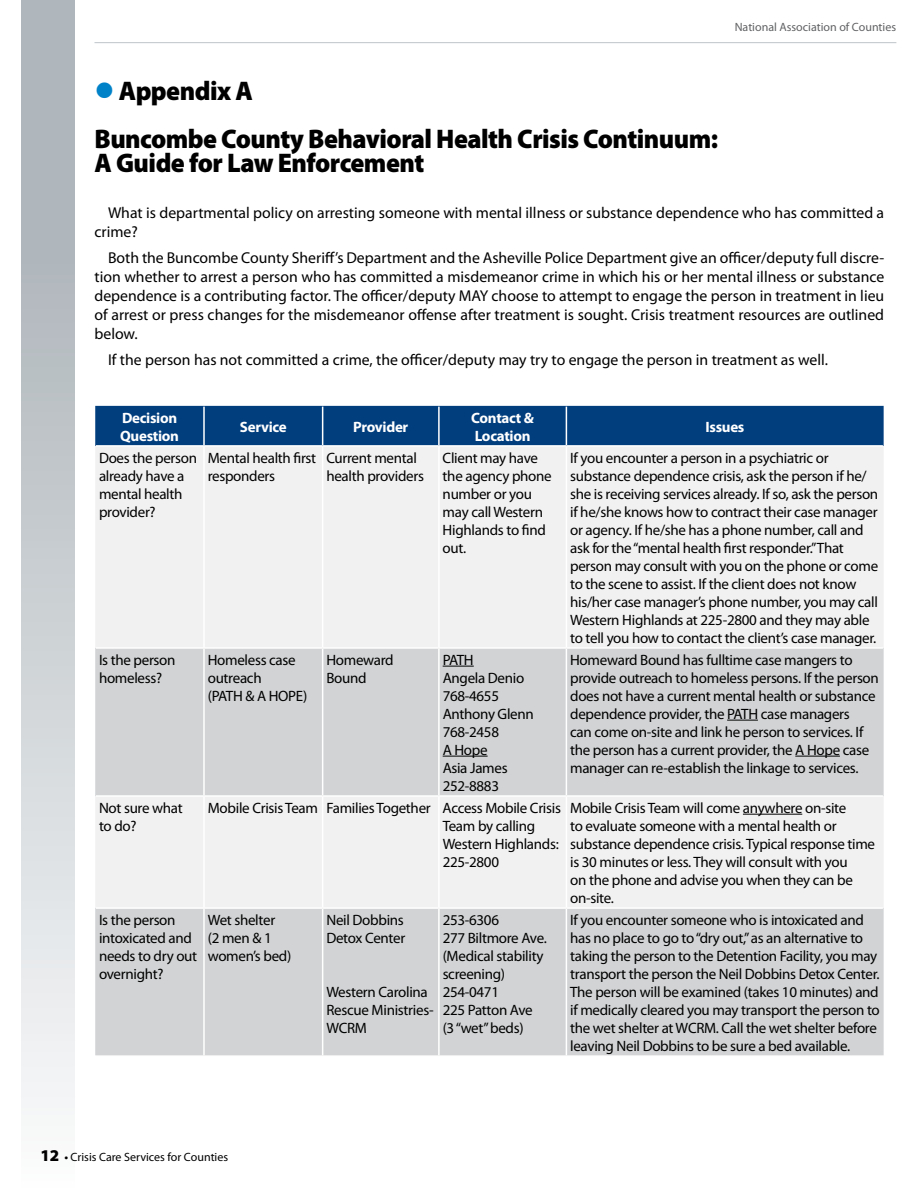
<style>
.page{position:relative;width:918px;height:1188px;background:#fff}
.page>*{position:absolute;margin:0;border:0;box-sizing:border-box;transform-origin:0 0}
.t1{font:900 27px/48px "Myriad Pro";letter-spacing:-.02em;color:#000;scale:.96 1}
.t2{font:15.75px/18.9px "Myriad Pro";color:#000}
.t3{font:15px/18px "Myriad Pro";letter-spacing:-.02em;color:#000}
.t4{font:700 15px/18px "Myriad Pro";letter-spacing:-.02em;color:#fff}
.t5{font:12px "Myriad Pro";color:#000}
.t6{font:12px "Myriad Pro";color:#616264}
.s1{font-weight:900;font-size:16.5px}
.s2{font-weight:600}
</style>
<div class="page">
<div style="left:21px;top:0;width:54px;height:1188px;background:linear-gradient(to bottom,#a3abb1,#f7f8f9)"></div>
<hr style="left:94px;top:42px;width:802px;height:1px;background:#bec5c9">
<div style="left:95px;top:406px;width:789px;height:40px;background:#003e7e"></div>
<div style="left:95px;top:446px;width:788px;height:202px;background:#f1f1f2"></div>
<svg style="left:95px;top:648px;width:789px;height:407px;fill:#d1d3d4"></svg>
<hr style="left:203px;top:407px;width:2px;height:38px;background:#fff">
<hr style="left:322px;top:407px;width:1px;height:38px;background:#fff">
<hr style="left:438px;top:407px;width:2px;height:38px;background:#fff">
<hr style="left:566px;top:407px;width:1px;height:38px;background:#fff">
<hr style="left:96px;top:445px;width:227px;height:2px;background:#fff">
<hr style="left:203px;top:447px;width:2px;height:200px;background:#fff">
<hr style="left:323px;top:445px;width:116px;height:2px;background:#fff">
<hr style="left:322px;top:447px;width:1px;height:200px;background:#fff">
<hr style="left:439px;top:445px;width:127px;height:2px;background:#fff">
<hr style="left:438px;top:447px;width:2px;height:200px;background:#fff">
<hr style="left:566px;top:445px;width:317px;height:2px;background:#fff">
<hr style="left:566px;top:447px;width:1px;height:200px;background:#fff">
<hr style="left:96px;top:647px;width:227px;height:2px;background:#fff">
<hr style="left:203px;top:649px;width:2px;height:146px;background:#fff">
<hr style="left:323px;top:647px;width:116px;height:2px;background:#fff">
<hr style="left:322px;top:649px;width:1px;height:146px;background:#fff">
<hr style="left:439px;top:647px;width:127px;height:2px;background:#fff">
<hr style="left:438px;top:649px;width:2px;height:146px;background:#fff">
<hr style="left:566px;top:647px;width:317px;height:2px;background:#fff">
<hr style="left:566px;top:649px;width:1px;height:146px;background:#fff">
<hr style="left:96px;top:795px;width:227px;height:2px;background:#fff">
<hr style="left:203px;top:797px;width:2px;height:110px;background:#fff">
<hr style="left:323px;top:795px;width:116px;height:2px;background:#fff">
<hr style="left:322px;top:797px;width:1px;height:110px;background:#fff">
<hr style="left:439px;top:795px;width:127px;height:2px;background:#fff">
<hr style="left:438px;top:797px;width:2px;height:110px;background:#fff">
<hr style="left:566px;top:795px;width:317px;height:2px;background:#fff">
<hr style="left:566px;top:797px;width:1px;height:110px;background:#fff">
<hr style="left:96px;top:907px;width:227px;height:2px;background:#fff">
<hr style="left:203px;top:909px;width:2px;height:146px;background:#fff">
<hr style="left:323px;top:907px;width:116px;height:2px;background:#fff">
<hr style="left:322px;top:909px;width:1px;height:146px;background:#fff">
<hr style="left:439px;top:907px;width:127px;height:2px;background:#fff">
<hr style="left:438px;top:909px;width:2px;height:146px;background:#fff">
<hr style="left:566px;top:907px;width:317px;height:2px;background:#fff">
<hr style="left:566px;top:909px;width:1px;height:146px;background:#fff">
<hr style="left:443px;top:666px;width:31px;height:1px;background:#000">
<hr style="left:443px;top:756px;width:45px;height:1px;background:#000">
<hr style="left:727px;top:720px;width:31px;height:1px;background:#000">
<hr style="left:795px;top:756px;width:45px;height:1px;background:#000">
<hr style="left:743px;top:814px;width:59px;height:1px;background:#000">
<p class="t6" style="left:735px;top:22px;width:163px">National Association of Counties</p>
<h1 class="t1" style="left:95px;top:69px;width:651px;text-indent:24px">Appendix A<br>Buncombe County Behavioral Health Crisis Continuum:</h1>
<h1 class="t1" style="left:95px;top:141px;width:345px">A Guide for Law Enforcement</h1>
<p class="t2" style="left:95px;top:204px;width:791px;text-indent:13px">What is departmental policy on arresting someone with mental illness or substance dependence who has committed a crime?</p>
<p class="t2" style="left:95px;top:249px;width:791px;text-align:justify;text-indent:13px">Both the Buncombe County Sheriff’s Department and the Asheville Police Department give an officer/deputy full discre&shy;tion whether to arrest a person who has committed a misdemeanor crime in which his or her mental illness or substance dependence is a contributing factor. The officer/deputy MAY choose to attempt to engage the person in treatment in lieu of arrest or press changes for the misdemeanor offense after treatment is sought. Crisis treatment resources are outlined below.</p>
<p class="t2" style="left:108px;top:351px;width:721px">If the person has not committed a crime, the officer/deputy may try to engage the person in treatment as well.</p>
<p class="t4" style="left:120px;top:409px;width:60px">Decision<br>Question</p>
<p class="t4" style="left:240px;top:418px;width:48px">Service</p>
<p class="t4" style="left:353px;top:418px;width:57px">Provider</p>
<p class="t4" style="left:471px;top:409px;width:64px">Contact &amp;<br>Location</p>
<p class="t4" style="left:706px;top:418px;width:40px">Issues</p>
<p class="t3" style="left:99px;top:449px;width:100px">Does the person already have a mental health provider?</p>
<p class="t3" style="left:208px;top:449px;width:110px">Mental health first responders</p>
<p class="t3" style="left:326px;top:449px;width:99px">Current mental health providers</p>
<p class="t3" style="left:443px;top:449px;width:111px">Client may have the agency phone number or you may call Western<br>Highlands to find out.</p>
<p class="t3" style="left:570px;top:449px;width:310px">If you encounter a person in a psychiatric or substance dependence crisis, ask the person if he/ she is receiving services already. If so, ask the person if he/she knows how to contract their case manager or agency. If he/she has a phone number, call and ask for the “mental health first responder.” That person may consult with you on the phone or come to the scene to assist. If the client does not know his/her case manager’s phone number, you may call Western Highlands at 225-2800 and they may able to tell you how to contact the client’s case manager.</p>
<p class="t3" style="left:99px;top:652px;width:78px">Is the person homeless?</p>
<p class="t3" style="left:208px;top:652px;width:101px">Homeless case outreach<br>(PATH &amp; A HOPE)</p>
<p class="t3" style="left:326px;top:652px;width:69px">Homeward<br>Bound</p>
<p class="t3" style="left:443px;top:652px;width:93px">PATH<br>Angela Denio<br>768-4655<br>Anthony Glenn<br>768-2458<br>A Hope<br>Asia James<br>252-8883</p>
<p class="t3" style="left:570px;top:652px;width:310px">Homeward Bound has fulltime case mangers to provide outreach to homeless persons. If the person does not have a current mental health or substance dependence provider, the PATH case managers<br>can come on-site and link he person to services. If the person has a current provider, the A Hope case manager can re-establish the linkage to services.</p>
<p class="t3" style="left:99px;top:800px;width:85px">Not sure what to do?</p>
<p class="t3" style="left:443px;top:800px;width:120px;text-indent:-235px">Mobile Crisis Team Families Together Access Mobile Crisis<br>Team by calling<br>Western Highlands:<br>225-2800</p>
<p class="t3" style="left:570px;top:800px;width:306px">Mobile Crisis Team will come anywhere on-site<br>to evaluate someone with a mental health or substance dependence crisis. Typical response time is 30 minutes or less. They will consult with you<br>on the phone and advise you when they can be on-site.</p>
<p class="t3" style="left:99px;top:912px;width:100px">Is the person intoxicated and needs to dry out overnight?</p>
<p class="t3" style="left:208px;top:912px;width:85px">Wet shelter<br>(2 men &amp; 1 women’s bed)</p>
<p class="t3" style="left:326px;top:912px;width:80px">Neil Dobbins<br>Detox Center</p>
<p class="t3" style="left:326px;top:984px;width:109px">Western Carolina<br>Rescue Ministries-<br>WCRM</p>
<p class="t3" style="left:443px;top:912px;width:106px">253-6306<br>277 Biltmore Ave. (Medical stability screening)<br>254-0471<br>225 Patton Ave (3 “wet” beds)</p>
<p class="t3" style="left:570px;top:912px;width:311px">If you encounter someone who is intoxicated and has no place to go to “dry out,” as an alternative to taking the person to the Detention Facility, you may transport the person the Neil Dobbins Detox Center.<br>The person will be examined (takes 10 minutes) and if medically cleared you may transport the person to the wet shelter at WCRM. Call the wet shelter before leaving Neil Dobbins to be sure a bed available.</p>
<p class="t5" style="left:41px;top:1152px;width:189px"><span class="s1">12</span> <span class="s2">•</span> Crisis Care Services for Counties</p>
</div>
